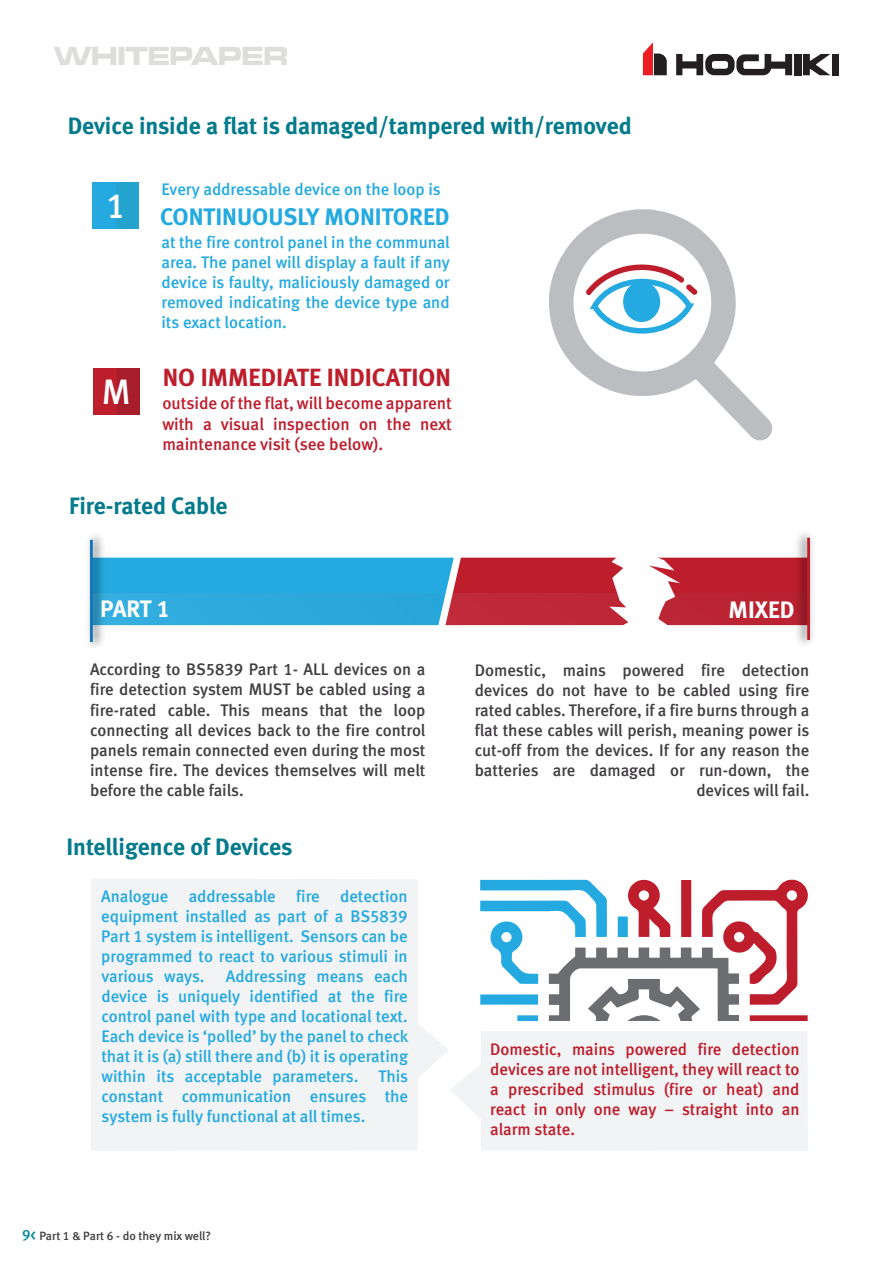
<style>
.page{position:relative;width:893px;height:1263px;background:#fff}
.page>*{position:absolute;margin:0;border:0;box-sizing:border-box;transform-origin:0 0}
.t1{font:35.25px "Meta Medium CELF";color:#fff}
.t2{font:27px "Microgramma D Bold Exte";color:#dddddb}
.t3{font:24.9px "Meta Bold CE Lf";color:#be1d2c}
.t4{font:23.85px "Meta Bold CE Lf";color:#24aae1}
.t5{font:23.7px "Meta Bold CE Lf";color:#047b8c}
.t6{font:23.7px "Meta Bold CE Lf";color:#fff}
.t7{font:17.1px/20.5px "Meta Medium CELF";color:#be1d2c;text-align:justify}
.t8{font:16.65px/20.1px "Meta Medium CELF";color:#24aae1;text-align:justify}
.t9{font:16.65px/20.1px "Meta Medium CELF";color:#413f41;text-align:justify}
.t10{font:16.65px/20.1px "Meta Medium CELF";color:#be1d2c;text-align:justify}
.t11{font:12px "Meta Medium CELF";color:#3e3e3f}
.s1{font-size:15px;color:#008b98}
</style>
<div class="page">
<svg style="left:643px;top:42px;width:24px;height:33px"></svg>
<svg style="left:676px;top:54px;width:116px;height:21px"></svg>
<div style="left:794px;top:54px;width:7px;height:21px;background:#231f20"></div>
<svg style="left:803px;top:54px;width:27px;height:21px"></svg>
<div style="left:832px;top:54px;width:7px;height:21px;background:#231f20"></div>
<svg style="left:549px;top:209px;width:224px;height:232px"></svg>
<img style="left:88px;top:535px;width:15px;height:112px">
<hr style="left:90px;top:540px;width:3px;height:102px;background:#1074bc">
<img style="left:797px;top:533px;width:16px;height:111px">
<hr style="left:807px;top:538px;width:3px;height:102px;background:#be1d2c">
<svg style="left:92px;top:545px;width:716px;height:89px"></svg>
<svg style="left:450px;top:879px;width:358px;height:272px"></svg>
<svg style="left:91px;top:879px;width:357px;height:272px;fill:#f2f3f4"></svg>
<div style="left:92px;top:183px;width:46px;height:46px;background:#24aae1"></div>
<div style="left:116px;top:183px;width:22px;height:46px;background:#24a3cf"></div>
<div style="left:93px;top:368px;width:47px;height:47px;background:#be1d2c"></div>
<div style="left:117px;top:368px;width:23px;height:47px;background:#a71d2c"></div>
<h2 class="t2" style="left:54px;top:37px;width:235px">WHITEPAPER</h2>
<p class="t5" style="left:68px;top:111px;width:565px">Device inside a flat is damaged/tampered with/removed</p>
<p class="t1" style="left:106px;top:184px;width:21px">1</p>
<p class="t1" style="left:102px;top:370px;width:30px">M</p>
<p class="t8" style="left:161px;top:179px;width:281px">Every addressable device on the loop is</p>
<p class="t4" style="left:160px;top:201px;width:291px">CONTINUOUSLY MONITORED</p>
<p class="t8" style="left:161px;top:233px;width:290px">at the fire control panel in the communal area. The panel will display a fault if any device is faulty, maliciously damaged or removed indicating the device type and its exact location.</p>
<p class="t3" style="left:163px;top:362px;width:290px">NO IMMEDIATE INDICATION</p>
<p class="t7" style="left:162px;top:393px;width:291px">outside of the flat, will become apparent with a visual inspection on the next maintenance visit (see below).</p>
<p class="t5" style="left:69px;top:491px;width:160px">Fire-rated Cable</p>
<p class="t6" style="left:100px;top:594px;width:72px">PART 1</p>
<p class="t6" style="left:729px;top:595px;width:68px">MIXED</p>
<p class="t9" style="left:90px;top:660px;width:337px">According to BS5839 Part 1- ALL devices on a fire detection system MUST be cabled using a fire-rated cable. This means that the loop connecting all devices back to the fire control panels remain connected even during the most intense fire. The devices themselves will melt before the cable fails.</p>
<p class="t9" style="left:475px;top:660px;width:336px;text-align:right">Domestic, mains powered fire detection devices do not have to be cabled using fire rated cables. Therefore, if a fire burns through a flat these cables will perish, meaning power is cut-off from the devices. If for any reason the batteries are damaged or run-down, the devices will fail.</p>
<p class="t5" style="left:66px;top:832px;width:228px">Intelligence of Devices</p>
<p class="t8" style="left:101px;top:886px;width:308px">Analogue addressable fire detection equipment installed as part of a BS5839<br>Part 1 system is intelligent. Sensors can be programmed to react to various stimuli in various ways.</p>
<p class="t8" style="left:101px;top:966px;width:308px;text-indent:124px">Addressing means each device is uniquely identified at the fire control panel with type and locational text.<br>Each device is ‘polled’ by the panel to check that it is (a) still there and (b) it is operating within its acceptable parameters. This constant communication ensures the system is fully functional at all times.</p>
<p class="t11" style="left:22px;top:1228px;width:190px"><span class="s1">9&lt;</span> Part 1 &amp; Part 6 - do they mix well?</p>
<p class="t10" style="left:490px;top:1039px;width:311px">Domestic, mains powered fire detection devices are not intelligent, they will react to a prescribed stimulus (fire or heat) and react in only one way – straight into an alarm state.</p>
</div>
